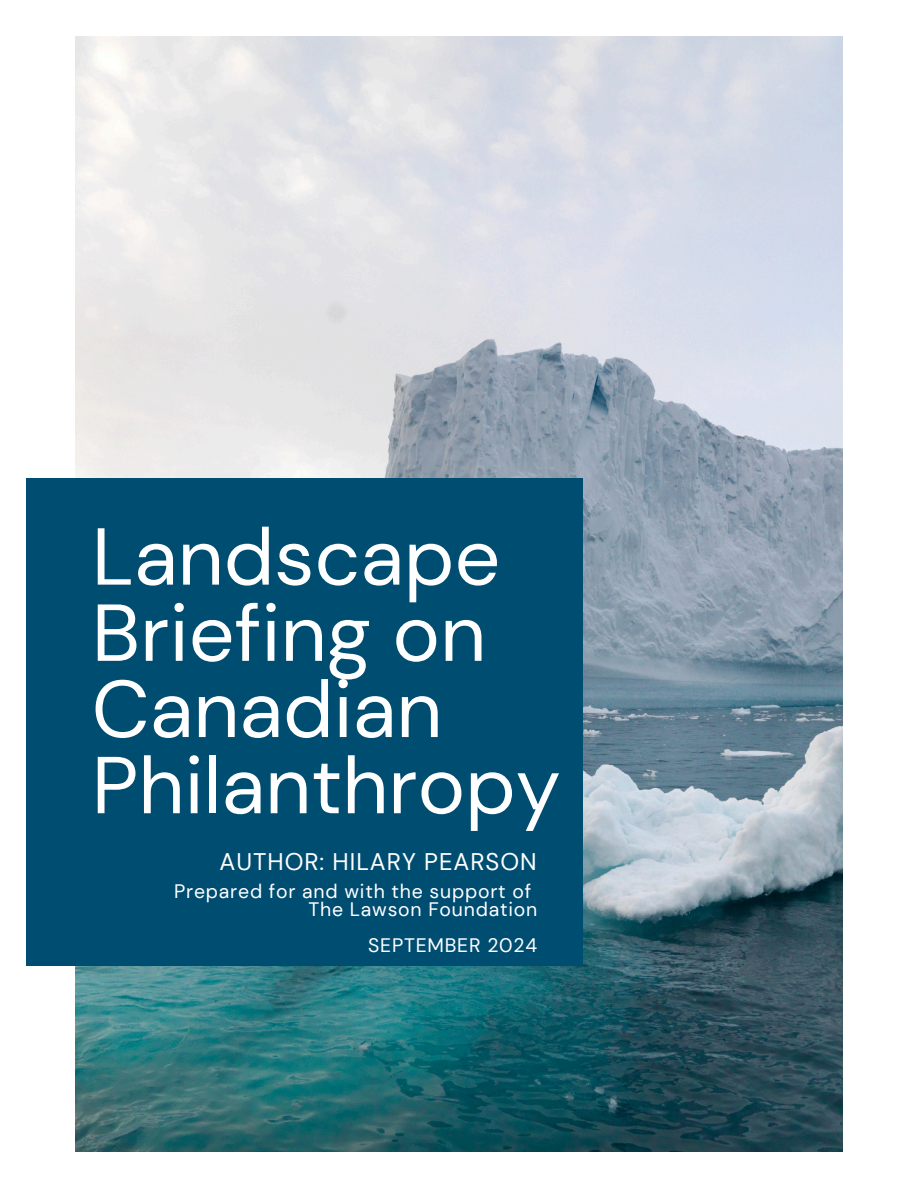
<style>
.page{position:relative;width:918px;height:1188px;background:#fff}
.page>*{position:absolute;margin:0;border:0;box-sizing:border-box;transform-origin:0 0}
.t1{font:80.55px/76.2px "DM Sans";color:#fff}
.t2{font:24px "DM Sans";letter-spacing:.04em;color:#fff}
.t3{font:19.5px "DM Sans";letter-spacing:.04em;color:#fff}
</style>
<div class="page">
<img style="left:76px;top:37px;width:767px;height:1114px">
<div style="left:26px;top:479px;width:557px;height:487px;background:#004d72"></div>
<h1 class="t1" style="left:92px;top:519px;width:470px">Landscape<br>Briefing on<br>Canadian<br>Philanthropy</h1>
<h2 class="t2" style="left:219px;top:847px;width:319px">AUTHOR: HILARY PEARSON</h2>
<p class="t3" style="left:174px;top:878px;width:359px">Prepared for and with the support of</p>
<p class="t3" style="left:309px;top:896px;width:230px">The Lawson Foundation</p>
<h3 class="t3" style="left:368px;top:932px;width:171px">SEPTEMBER 2024</h3>
</div>
